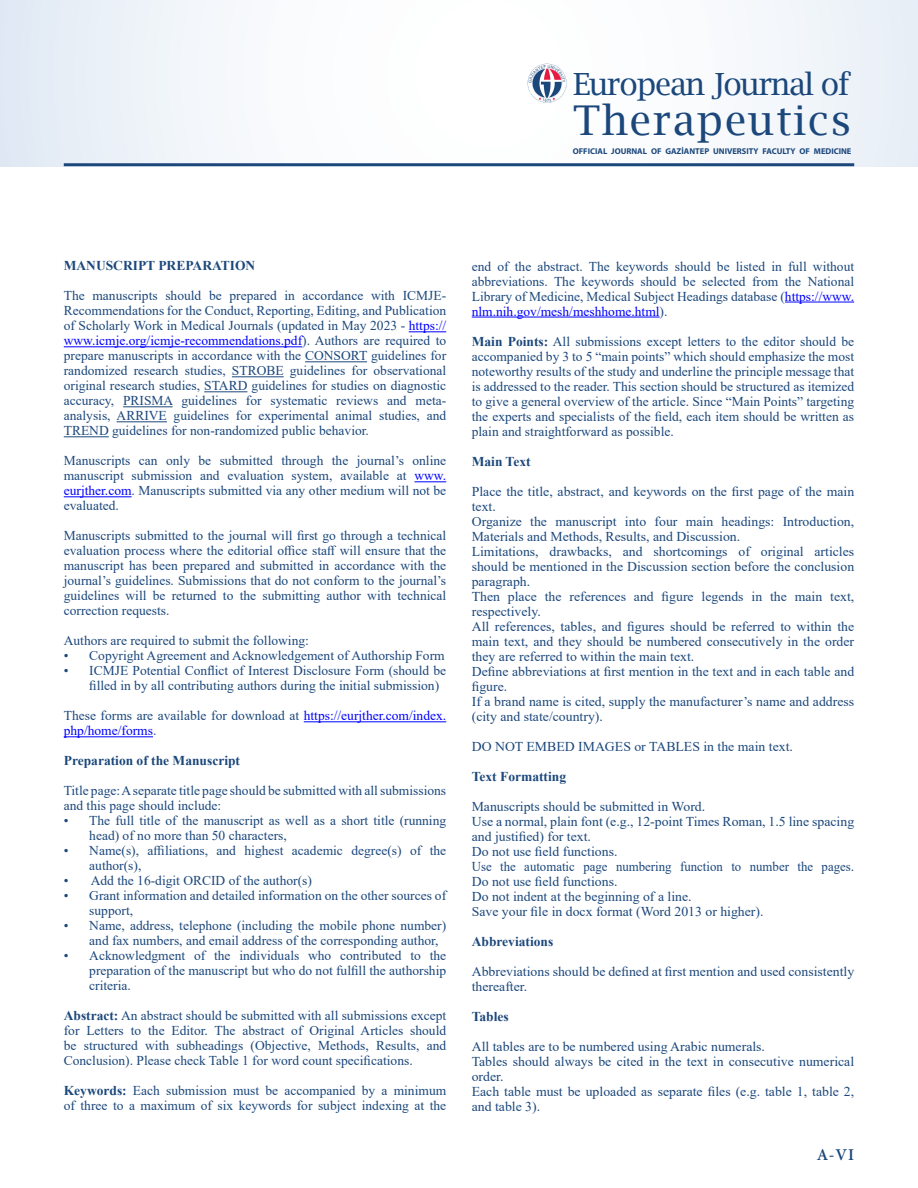
<style>
.page{position:relative;width:918px;height:1188px;background:#fff}
.page>*{position:absolute;margin:0;border:0;box-sizing:border-box;transform-origin:0 0}
.t1{font:41.1px "Lucida Bright";letter-spacing:.04em;color:#1b477b}
.t2{font:30.6px "Lucida Bright";letter-spacing:-.04em;color:#1b477b}
.t3{font:600 16.5px "Minion Pro";color:#1b477b}
.t4{font:13.5px/15px "Times New Roman";color:#1b477b}
.t5{font:700 13.5px "Times New Roman";color:#1b477b}
.t6{font:13.5px/15px "Times New Roman";color:#00f}
.t7{font:700 8.4px "Myriad Pro";color:#1b477b}
.s1{color:#00f}
.s2{color:#1b477b}
.s3{font-weight:700}
</style>
<div class="page">
<svg style="left:1px;top:0;width:917px;height:166px"></svg>
<hr style="left:64px;top:163px;width:790px;height:3px;background:#1b477b">
<hr style="left:0;top:0;width:1px;height:166px;background:#dfe7f2">
<hr style="left:409px;top:331px;width:37px;height:1px;background:#00f">
<hr style="left:64px;top:346px;width:238px;height:1px;background:#00f">
<hr style="left:305px;top:361px;width:62px;height:1px;background:#1b477b">
<hr style="left:232px;top:376px;width:52px;height:1px;background:#1b477b">
<hr style="left:204px;top:391px;width:43px;height:1px;background:#1b477b">
<hr style="left:123px;top:406px;width:50px;height:1px;background:#1b477b">
<hr style="left:117px;top:421px;width:50px;height:1px;background:#1b477b">
<hr style="left:64px;top:436px;width:45px;height:1px;background:#1b477b">
<hr style="left:414px;top:481px;width:32px;height:1px;background:#00f">
<hr style="left:64px;top:496px;width:68px;height:1px;background:#00f">
<hr style="left:304px;top:721px;width:142px;height:1px;background:#00f">
<hr style="left:64px;top:736px;width:89px;height:1px;background:#00f">
<hr style="left:785px;top:302px;width:69px;height:1px;background:#00f">
<hr style="left:472px;top:317px;width:188px;height:1px;background:#00f">
<svg style="left:528px;top:64px;width:38px;height:39px"></svg>
<h2 class="t2" style="left:573px;top:66px;width:279px">European Journal of</h2>
<h1 class="t1" style="left:573px;top:97px;width:280px">Therapeutics</h1>
<p class="t7" style="left:573px;top:146px;width:280px">OFFICIAL JOURNAL OF GAZİANTEP UNIVERSITY FACULTY OF MEDICINE</p>
<p class="t5" style="left:64px;top:256px;width:193px">MANUSCRIPT PREPARATION</p>
<p class="t4" style="left:64px;top:288px;width:384px;text-align:justify">The manuscripts should be prepared in accordance with ICMJE-Recommendations for the Conduct, Reporting, Editing, and Publication of Scholarly Work in Medical Journals (updated in May 2023 - <span class="s1">https:// www.icmje.org/icmje-recommendations.pdf</span>). Authors are required to prepare manuscripts in accordance with the CONSORT guidelines for randomized research studies, STROBE guidelines for observational original research studies, STARD guidelines for studies on diagnostic accuracy, PRISMA guidelines for systematic reviews and meta&shy;analysis, ARRIVE guidelines for experimental animal studies, and TREND guidelines for non-randomized public behavior.</p>
<p class="t4" style="left:64px;top:453px;width:384px;text-align:justify">Manuscripts can only be submitted through the journal’s online manuscript submission and evaluation system, available at <span class="s1">www. eurjther.com</span>. Manuscripts submitted via any other medium will not be evaluated.</p>
<p class="t4" style="left:64px;top:528px;width:384px;text-align:justify">Manuscripts submitted to the journal will first go through a technical evaluation process where the editorial office staff will ensure that the manuscript has been prepared and submitted in accordance with the journal’s guidelines. Submissions that do not conform to the journal’s guidelines will be returned to the submitting author with technical correction requests.</p>
<p class="t4" style="left:64px;top:633px;width:247px">Authors are required to submit the following:</p>
<p class="t4" style="left:64px;top:648px;width:382px">• Copyright Agreement and Acknowledgement of Authorship Form</p>
<p class="t4" style="left:89px;top:663px;width:358px;text-indent:-26px">• ICMJE Potential Conflict of Interest Disclosure Form (should be filled in by all contributing authors during the initial submission)</p>
<p class="t6" style="left:64px;top:708px;width:384px"><span class="s2">These forms are available for download at</span> https://eurjther.com/index. php/home/forms<span class="s2">.</span></p>
<p class="t5" style="left:64px;top:751px;width:178px">Preparation of the Manuscript</p>
<p class="t4" style="left:64px;top:783px;width:384px">Title page: A separate title page should be submitted with all submissions and this page should include:</p>
<p class="t4" style="left:89px;top:813px;width:358px;text-indent:-26px">• The full title of the manuscript as well as a short title (running head) of no more than 50 characters,</p>
<p class="t4" style="left:89px;top:843px;width:358px;text-indent:-26px">• Name(s), affiliations, and highest academic degree(s) of the author(s),</p>
<p class="t4" style="left:64px;top:873px;width:250px">• Add the 16-digit ORCID of the author(s)</p>
<p class="t4" style="left:89px;top:888px;width:358px;text-indent:-26px">• Grant information and detailed information on the other sources of support,</p>
<p class="t4" style="left:89px;top:918px;width:358px;text-indent:-26px">• Name, address, telephone (including the mobile phone number) and fax numbers, and email address of the corresponding author,</p>
<p class="t4" style="left:89px;top:948px;width:358px;text-align:justify;text-indent:-26px">• Acknowledgment of the individuals who contributed to the preparation of the manuscript but who do not fulfill the authorship criteria.</p>
<p class="t4" style="left:64px;top:1008px;width:384px;text-align:justify"><span class="s3">Abstract:</span> An abstract should be submitted with all submissions except for Letters to the Editor. The abstract of Original Articles should be structured with subheadings (Objective, Methods, Results, and Conclusion). Please check Table 1 for word count specifications.</p>
<p class="t4" style="left:64px;top:1083px;width:384px"><span class="s3">Keywords:</span> Each submission must be accompanied by a minimum of three to a maximum of six keywords for subject indexing at the</p>
<p class="t4" style="left:472px;top:258px;width:384px;text-align:justify">end of the abstract. The keywords should be listed in full without abbreviations. The keywords should be selected from the National Library of Medicine, Medical Subject Headings database (<span class="s1">https://www. nlm.nih.gov/mesh/meshhome.html</span>).</p>
<p class="t4" style="left:472px;top:333px;width:384px;text-align:justify"><span class="s3">Main Points:</span> All submissions except letters to the editor should be accompanied by 3 to 5 “main points” which should emphasize the most noteworthy results of the study and underline the principle message that is addressed to the reader. This section should be structured as itemized to give a general overview of the article. Since “Main Points” targeting the experts and specialists of the field, each item should be written as plain and straightforward as possible.</p>
<p class="t5" style="left:472px;top:451px;width:60px">Main Text</p>
<p class="t4" style="left:472px;top:483px;width:384px">Place the title, abstract, and keywords on the first page of the main text.<br>Organize the manuscript into four main headings: Introduction, Materials and Methods, Results, and Discussion.<br>Limitations, drawbacks, and shortcomings of original articles should be mentioned in the Discussion section before the conclusion paragraph.<br>Then place the references and figure legends in the main text, respectively.<br>All references, tables, and figures should be referred to within the main text, and they should be numbered consecutively in the order they are referred to within the main text.<br>Define abbreviations at first mention in the text and in each table and figure.<br>If a brand name is cited, supply the manufacturer’s name and address (city and state/country).</p>
<p class="t4" style="left:472px;top:738px;width:323px">DO NOT EMBED IMAGES or TABLES in the main text.</p>
<p class="t5" style="left:472px;top:766px;width:96px">Text Formatting</p>
<p class="t4" style="left:472px;top:798px;width:384px">Manuscripts should be submitted in Word.<br>Use a normal, plain font (e.g., 12-point Times Roman, 1.5 line spacing and justified) for text.<br>Do not use field functions.<br>Use the automatic page numbering function to number the pages.<br>Do not use field functions.<br>Do not indent at the beginning of a line.<br>Save your file in docx format (Word 2013 or higher).</p>
<p class="t5" style="left:472px;top:931px;width:83px">Abbreviations</p>
<p class="t4" style="left:472px;top:963px;width:384px">Abbreviations should be defined at first mention and used consistently thereafter.</p>
<p class="t5" style="left:472px;top:1006px;width:39px">Tables</p>
<p class="t4" style="left:472px;top:1038px;width:384px">All tables are to be numbered using Arabic numerals.<br>Tables should always be cited in the text in consecutive numerical order.<br>Each table must be uploaded as separate files (e.g. table 1, table 2, and table 3).</p>
<p class="t3" style="left:817px;top:1143px;width:39px">A-VI</p>
</div>
